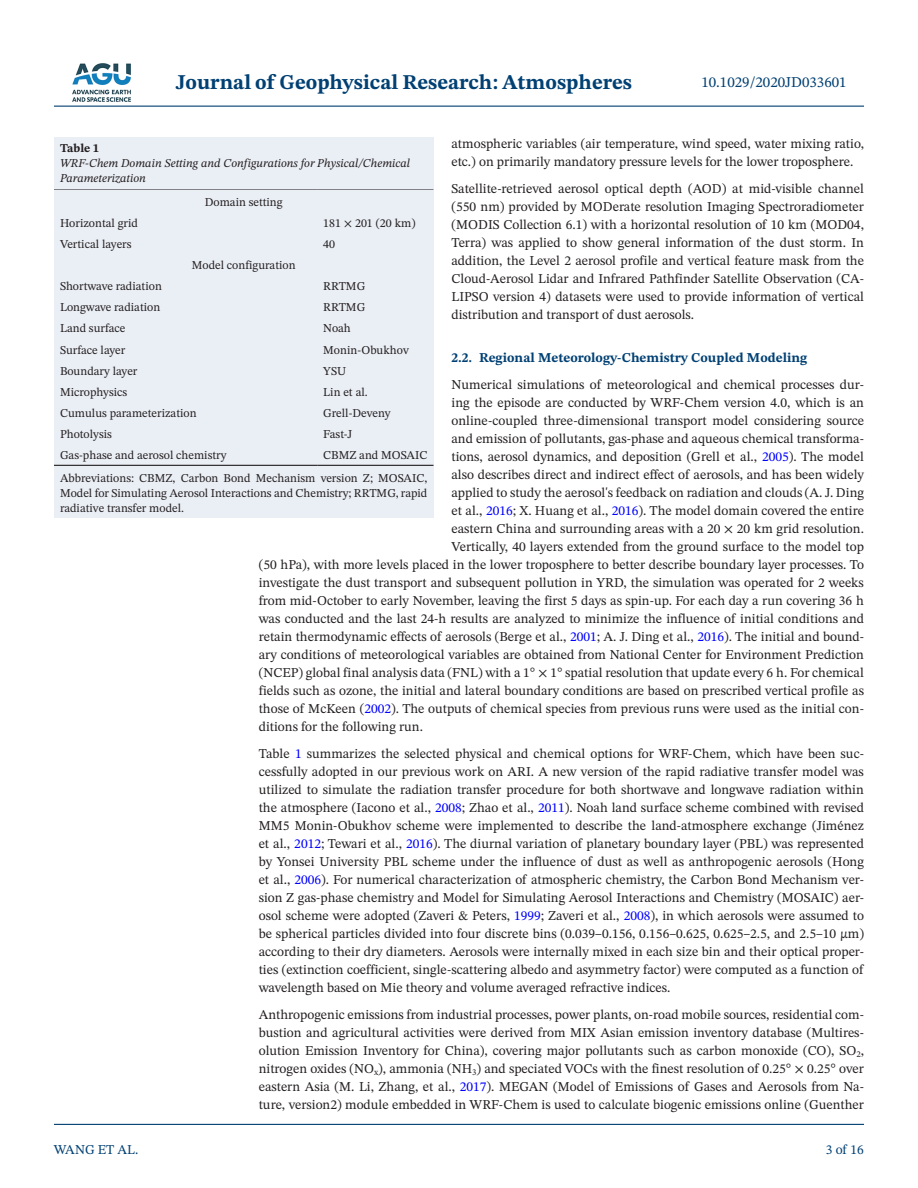
<style>
.page{position:relative;width:918px;height:1188px;background:#fff}
.page>*{position:absolute;margin:0;border:0;box-sizing:border-box;transform-origin:0 0}
.t1{font:700 21px "STIX Two Text";color:#004073}
.t2{font:15px "STIX Two Text";color:#004073}
.t3{font:13.5px/18px "STIX Two Text";color:#231f20;text-align:justify}
.t4{font:700 13.5px "STIX Two Text";color:#004073}
.t5{font:13.5px "STIX Two Text";color:#004073}
.t6{font:12px/22.6px "STIX Two Text";color:#231f20;text-align:right}
.t7{font:italic 12px/15px "STIX Two Text";color:#231f20}
.t8{font:700 12px "STIX Two Text";color:#231f20}
.s1{color:#00f}
.s2{font-family:"STIX Two Math"}
</style>
<div class="page">
<hr style="left:54px;top:106px;width:810px;height:1px;background:#004073">
<hr style="left:54px;top:1124px;width:810px;height:1px;background:#004073">
<img style="left:72px;top:63px;width:59px;height:39px">
<div style="left:54px;top:161px;width:380px;height:357px;background:#eaeef5"></div>
<hr style="left:54px;top:188px;width:263px;height:2px;background:#231f20">
<hr style="left:317px;top:188px;width:117px;height:2px;background:#231f20">
<hr style="left:54px;top:465px;width:263px;height:1px;background:#231f20">
<hr style="left:317px;top:465px;width:117px;height:1px;background:#231f20">
<div style="left:54px;top:137px;width:380px;height:51px;background:#eaeef5"></div>
<h1 class="t1" style="left:176px;top:67px;width:458px">Journal of Geophysical Research: Atmospheres</h1>
<p class="t2" style="left:701px;top:72px;width:147px">10.1029/2020JD033601</p>
<p class="t3" style="left:452px;top:134px;width:414px">atmospheric variables (air temperature, wind speed, water mixing ratio, etc.) on primarily mandatory pressure levels for the lower troposphere.</p>
<p class="t3" style="left:452px;top:179px;width:414px">Satellite-retrieved aerosol optical depth (AOD) at mid-visible channel (550 nm) provided by MODerate resolution Imaging Spectroradiometer (MODIS Collection 6.1) with a horizontal resolution of 10 km (MOD04, Terra) was applied to show general information of the dust storm. In addition, the Level 2 aerosol profile and vertical feature mask from the Cloud-Aerosol Lidar and Infrared Pathfinder Satellite Observation (CA-LIPSO version 4) datasets were used to provide information of vertical distribution and transport of dust aerosols.</p>
<p class="t4" style="left:452px;top:348px;width:357px">2.2. Regional Meteorology-Chemistry Coupled Modeling</p>
<p class="t3" style="left:452px;top:375px;width:414px">Numerical simulations of meteorological and chemical processes dur-</p>
<p class="t3" style="left:452px;top:393px;width:414px">ing the episode are conducted by WRF-Chem version 4.0, which is an</p>
<p class="t3" style="left:452px;top:411px;width:414px">online-coupled three-dimensional transport model considering source</p>
<p class="t3" style="left:452px;top:429px;width:414px">and emission of pollutants, gas-phase and aqueous chemical transforma-</p>
<p class="t3" style="left:452px;top:447px;width:414px">tions, aerosol dynamics, and deposition (Grell et al., <span class="s1">2005</span>). The model</p>
<p class="t3" style="left:452px;top:465px;width:414px">also describes direct and indirect effect of aerosols, and has been widely</p>
<p class="t3" style="left:452px;top:483px;width:414px">applied to study the aerosol<span class="s2">'</span>s feedback on radiation and clouds (A. J. Ding</p>
<p class="t3" style="left:452px;top:501px;width:414px">et al., <span class="s1">2016</span>; X. Huang et al., <span class="s1">2016</span>). The model domain covered the entire</p>
<p class="t3" style="left:452px;top:519px;width:414px">eastern China and surrounding areas with a 20 <span class="s2">×</span> 20 km grid resolution.</p>
<p class="t3" style="left:452px;top:537px;width:414px">Vertically, 40 layers extended from the ground surface to the model top</p>
<p class="t3" style="left:259px;top:555px;width:607px">(50 hPa), with more levels placed in the lower troposphere to better describe boundary layer processes. To</p>
<p class="t3" style="left:259px;top:573px;width:607px">investigate the dust transport and subsequent pollution in YRD, the simulation was operated for 2 weeks</p>
<p class="t3" style="left:259px;top:591px;width:607px">from mid-October to early November, leaving the first 5 days as spin-up. For each day a run covering 36 h</p>
<p class="t3" style="left:259px;top:609px;width:607px">was conducted and the last 24-h results are analyzed to minimize the influence of initial conditions and</p>
<p class="t3" style="left:259px;top:627px;width:607px">retain thermodynamic effects of aerosols (Berge et al., <span class="s1">2001</span>; A. J. Ding et al., <span class="s1">2016</span>). The initial and bound-</p>
<p class="t3" style="left:259px;top:645px;width:607px">ary conditions of meteorological variables are obtained from National Center for Environment Prediction</p>
<p class="t3" style="left:259px;top:663px;width:607px">(NCEP) global final analysis data (FNL) with a 1<span class="s2">° ×</span> 1<span class="s2">°</span> spatial resolution that update every 6 h. For chemical</p>
<p class="t3" style="left:259px;top:681px;width:607px">fields such as ozone, the initial and lateral boundary conditions are based on prescribed vertical profile as</p>
<p class="t3" style="left:259px;top:699px;width:607px">those of McKeen (<span class="s1">2002</span>). The outputs of chemical species from previous runs were used as the initial con-</p>
<p class="t3" style="left:259px;top:717px;width:166px">ditions for the following run.</p>
<p class="t3" style="left:259px;top:744px;width:607px">Table <span class="s1">1</span> summarizes the selected physical and chemical options for WRF-Chem, which have been suc&shy;cessfully adopted in our previous work on ARI. A new version of the rapid radiative transfer model was utilized to simulate the radiation transfer procedure for both shortwave and longwave radiation within the atmosphere (Iacono et al., <span class="s1">2008</span>; Zhao et al., <span class="s1">2011</span>). Noah land surface scheme combined with revised MM5 Monin-Obukhov scheme were implemented to describe the land-atmosphere exchange (Jiménez et al., <span class="s1">2012</span>; Tewari et al., <span class="s1">2016</span>). The diurnal variation of planetary boundary layer (PBL) was represented by Yonsei University PBL scheme under the influence of dust as well as anthropogenic aerosols (Hong et al., <span class="s1">2006</span>). For numerical characterization of atmospheric chemistry, the Carbon Bond Mechanism ver&shy;sion Z gas-phase chemistry and Model for Simulating Aerosol Interactions and Chemistry (MOSAIC) aer&shy;osol scheme were adopted (Zaveri <span class="s2">&amp;</span> Peters, <span class="s1">1999</span>; Zaveri et al., <span class="s1">2008</span>), in which aerosols were assumed to be spherical particles divided into four discrete bins (0.039–0.156, 0.156–0.625, 0.625–2.5, and 2.5–10 μm) according to their dry diameters. Aerosols were internally mixed in each size bin and their optical proper&shy;ties (extinction coefficient, single-scattering albedo and asymmetry factor) were computed as a function of wavelength based on Mie theory and volume averaged refractive indices.</p>
<p class="t3" style="left:259px;top:1005px;width:607px">Anthropogenic emissions from industrial processes, power plants, on-road mobile sources, residential com&shy;bustion and agricultural activities were derived from MIX Asian emission inventory database (Multires&shy;olution Emission Inventory for China), covering major pollutants such as carbon monoxide (CO), SO<sub>2</sub>, nitrogen oxides (NO<sub>x</sub>), ammonia (NH<sub>3</sub>) and speciated VOCs with the finest resolution of 0.25<span class="s2">° ×</span> 0.25<span class="s2">°</span> over eastern Asia (M. Li, Zhang, et al., <span class="s1">2017</span>). MEGAN (Model of Emissions of Gases and Aerosols from Na&shy;ture, version2) module embedded in WRF-Chem is used to calculate biogenic emissions online (Guenther</p>
<p class="t8" style="left:60px;top:140px;width:41px">Table 1</p>
<p class="t7" style="left:60px;top:156px;width:352px">WRF-Chem Domain Setting and Configurations for Physical/Chemical<br>Parameterization</p>
<p class="t6" style="left:205px;top:190px;width:79px">Domain setting</p>
<p class="t6" style="left:60px;top:211px;width:80px">Horizontal grid</p>
<p class="t6" style="left:323px;top:211px;width:94px">181 <span class="s2">×</span> 201 (20 km)</p>
<p class="t6" style="left:60px;top:233px;width:73px">Vertical layers</p>
<p class="t6" style="left:323px;top:233px;width:13px">40</p>
<p class="t6" style="left:192px;top:254px;width:105px">Model configuration</p>
<p class="t6" style="left:60px;top:275px;width:103px">Shortwave radiation</p>
<p class="t6" style="left:323px;top:275px;width:44px">RRTMG</p>
<p class="t6" style="left:60px;top:296px;width:102px">Longwave radiation</p>
<p class="t6" style="left:323px;top:296px;width:44px">RRTMG</p>
<p class="t6" style="left:60px;top:317px;width:67px">Land surface</p>
<p class="t6" style="left:323px;top:317px;width:29px">Noah</p>
<p class="t6" style="left:60px;top:338px;width:67px">Surface layer</p>
<p class="t6" style="left:323px;top:338px;width:87px">Monin-Obukhov</p>
<p class="t6" style="left:60px;top:359px;width:79px">Boundary layer</p>
<p class="t6" style="left:323px;top:359px;width:24px">YSU</p>
<p class="t6" style="left:60px;top:381px;width:69px">Microphysics</p>
<p class="t6" style="left:323px;top:381px;width:46px">Lin et al.</p>
<p class="t6" style="left:60px;top:402px;width:138px">Cumulus parameterization</p>
<p class="t6" style="left:323px;top:402px;width:69px">Grell-Deveny</p>
<p class="t6" style="left:60px;top:423px;width:53px">Photolysis</p>
<p class="t6" style="left:323px;top:423px;width:31px">Fast-J</p>
<p class="t6" style="left:60px;top:444px;width:168px">Gas-phase and aerosol chemistry</p>
<p class="t6" style="left:60px;top:444px;width:369px">CBMZ and MOSAIC<br>Abbreviations: CBMZ, Carbon Bond Mechanism version Z; MOSAIC,</p>
<p class="t6" style="left:60px;top:485px;width:369px;line-height:15px;text-align:left">Model for Simulating Aerosol Interactions and Chemistry; RRTMG, rapid radiative transfer model.</p>
<p class="t5" style="left:54px;top:1140px;width:86px">WANG ET AL.</p>
<p class="t5" style="left:826px;top:1140px;width:40px">3 of 16</p>
</div>
